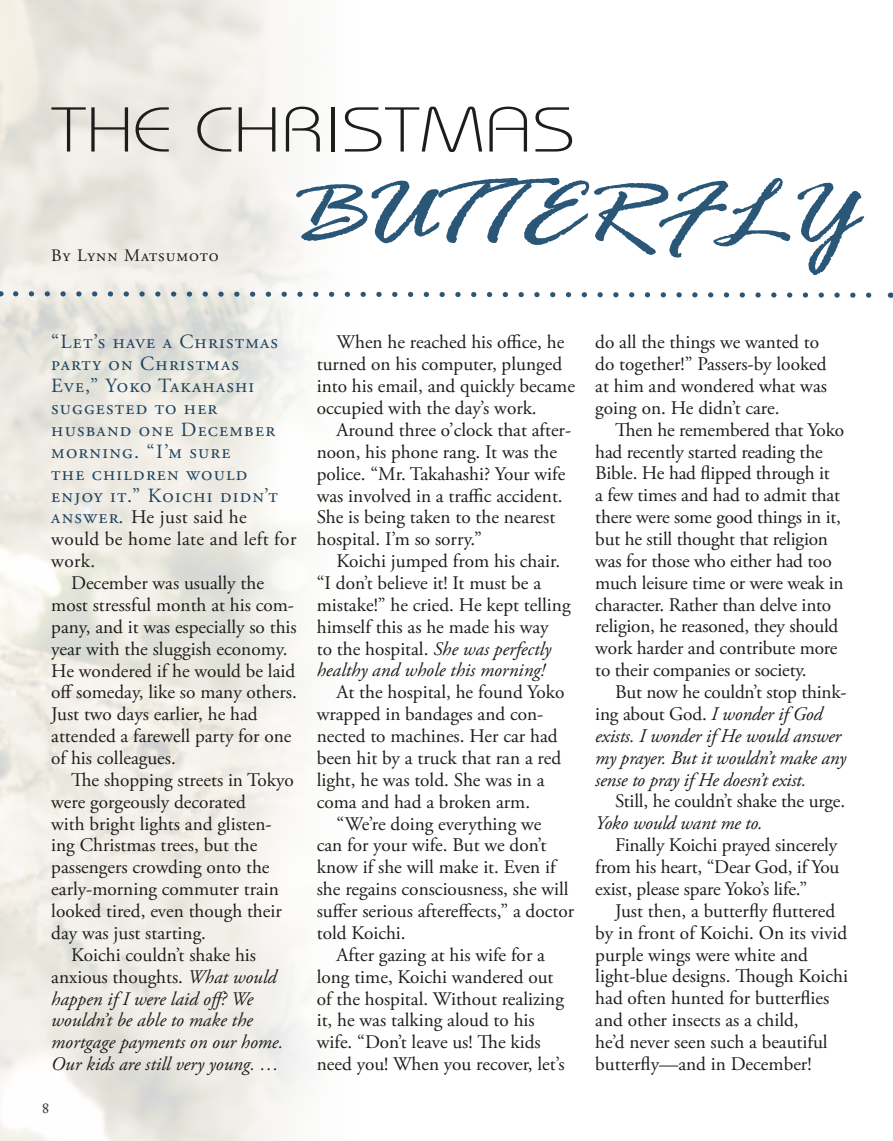
<style>
.page{position:relative;width:893px;height:1141px;background:#fff}
.page>*{position:absolute;margin:0;border:0;box-sizing:border-box;transform-origin:0 0}
.t1{font:95.73px "Rage Italic Plain";color:#2a5678;scale:1.24 1}
.t2{font:300 63.18px "Bauhaus";color:#1d1d1b;scale:1.24 1}
.t3{font:20.12px/21.9px "Adobe Garamond Pro";letter-spacing:.115em;color:#21445f}
.t4{font:19.25px/21.9px "Adobe Garamond Pro";color:#1d1d1b}
.t5{font:italic 19.25px/21.9px "Adobe Garamond Pro";letter-spacing:-.01em;color:#1d1d1b}
.t6{font:19.25px "Adobe Garamond Pro";letter-spacing:.02em;color:#1d1d1b}
.t7{font:17.5px "Adobe Garamond Pro";letter-spacing:.06em;color:#1d1d1b}
.t8{font:14px "Adobe Caslon Pro";color:#1d1d1b}
.s1{font-size:20.12px;color:#21445f}
.s2{font-style:italic}
.s3{font-style:normal}
</style>
<div class="page">
<img style="left:0;top:0;width:307px;height:1141px">
<svg style="left:10px;top:289px;width:881px;height:11px"></svg>
<h2 class="t2" style="left:51px;top:92px;width:424px">THE CHRISTMAS</h2>
<p class="t7" style="left:51px;top:245px;width:169px">By Lynn Matsumoto</p>
<h1 class="t1" style="left:297px;top:173px;width:448px">BUTTERFLY</h1>
<p class="t3" style="left:51px;top:332px;width:228px">“Let’s have a Christmas party on Christmas<br>Eve,” Yoko Takahashi suggested to her husband one December morning. “I’m sure<br>the children would enjoy it.” Koichi didn’t</p>
<p class="t6" style="left:51px;top:506px;width:197px"><span class="s1">answer.</span> He just said he</p>
<p class="t6" style="left:51px;top:528px;width:247px">would be home late and left for</p>
<p class="t4" style="left:51px;top:551px;width:45px">work.</p>
<p class="t4" style="left:71px;top:573px;width:194px">December was usually the</p>
<p class="t4" style="left:51px;top:595px;width:244px">most stressful month at his com-</p>
<p class="t4" style="left:51px;top:616px;width:247px">pany, and it was especially so this</p>
<p class="t4" style="left:51px;top:638px;width:238px">year with the sluggish economy.</p>
<p class="t4" style="left:51px;top:660px;width:245px">He wondered if he would be laid</p>
<p class="t4" style="left:51px;top:682px;width:247px">off someday, like so many others.</p>
<p class="t4" style="left:51px;top:704px;width:208px">Just two days earlier, he had</p>
<p class="t4" style="left:51px;top:726px;width:242px">attended a farewell party for one</p>
<p class="t4" style="left:51px;top:748px;width:126px">of his colleagues.</p>
<p class="t4" style="left:71px;top:769px;width:224px">The shopping streets in Tokyo</p>
<p class="t4" style="left:51px;top:791px;width:196px">were gorgeously decorated</p>
<p class="t4" style="left:51px;top:813px;width:222px">with bright lights and glisten-</p>
<p class="t4" style="left:51px;top:835px;width:208px">ing Christmas trees, but the</p>
<p class="t4" style="left:51px;top:857px;width:220px">passengers crowding onto the</p>
<p class="t4" style="left:51px;top:879px;width:229px">early-morning commuter train</p>
<p class="t4" style="left:51px;top:901px;width:232px">looked tired, even though their</p>
<p class="t4" style="left:51px;top:923px;width:156px">day was just starting.</p>
<p class="t4" style="left:71px;top:944px;width:186px">Koichi couldn’t shake his</p>
<p class="t4" style="left:51px;top:966px;width:227px">anxious thoughts. <span class="s2">What would</span></p>
<p class="t5" style="left:51px;top:988px;width:203px">happen if I were laid off? We</p>
<p class="t5" style="left:51px;top:1010px;width:203px">wouldn’t be able to make the</p>
<p class="t5" style="left:51px;top:1032px;width:234px">mortgage payments on our home.</p>
<p class="t5" style="left:51px;top:1054px;width:229px">Our kids are still very young. …</p>
<p class="t8" style="left:42px;top:1100px;width:8px">8</p>
<p class="t4" style="left:317px;top:332px;width:260px;text-indent:20px">When he reached his office, he turned on his computer, plunged into his email, and quickly became occupied with the day’s work.</p>
<p class="t4" style="left:317px;top:420px;width:256px;text-indent:20px">Around three o’clock that after&shy;noon, his phone rang. It was the police. “Mr. Takahashi? Your wife was involved in a traffic accident.<br>She is being taken to the nearest hospital. I’m so sorry.”</p>
<p class="t4" style="left:317px;top:551px;width:255px;text-indent:20px">Koichi jumped from his chair. “I don’t believe it! It must be a mistake!” he cried. He kept telling himself this as he made his way<br>to the hospital. <span class="s2">She was perfectly healthy and whole this morning!</span></p>
<p class="t4" style="left:317px;top:682px;width:249px;text-indent:20px">At the hospital, he found Yoko wrapped in bandages and con&shy;nected to machines. Her car had been hit by a truck that ran a red light, he was told. She was in a coma and had a broken arm.</p>
<p class="t4" style="left:337px;top:813px;width:206px">“We’re doing everything we</p>
<p class="t4" style="left:317px;top:835px;width:231px">can for your wife. But we don’t</p>
<p class="t4" style="left:317px;top:857px;width:240px">know if she will make it. Even if</p>
<p class="t4" style="left:317px;top:879px;width:253px">she regains consciousness, she will</p>
<p class="t4" style="left:317px;top:901px;width:259px">suffer serious aftereffects,” a doctor</p>
<p class="t4" style="left:317px;top:922px;width:90px">told Koichi.</p>
<p class="t4" style="left:337px;top:944px;width:210px">After gazing at his wife for a</p>
<p class="t4" style="left:317px;top:966px;width:238px">long time, Koichi wandered out</p>
<p class="t4" style="left:317px;top:988px;width:249px">of the hospital. Without realizing</p>
<p class="t4" style="left:317px;top:1010px;width:220px">it, he was talking aloud to his</p>
<p class="t4" style="left:317px;top:1032px;width:225px">wife. “Don’t leave us! The kids</p>
<p class="t4" style="left:317px;top:1054px;width:249px">need you! When you recover, let’s</p>
<p class="t4" style="left:595px;top:332px;width:233px">do all the things we wanted to do together!” Passers-by looked at him and wondered what was going on. He didn’t care.</p>
<p class="t4" style="left:595px;top:419px;width:250px;text-indent:20px">Then he remembered that Yoko had recently started reading the<br>Bible. He had flipped through it<br>a few times and had to admit that there were some good things in it, but he still thought that religion was for those who either had too much leisure time or were weak in character. Rather than delve into religion, he reasoned, they should work harder and contribute more to their companies or society.</p>
<p class="t5" style="left:595px;top:682px;width:253px;text-indent:20px"><span class="s3">But now he couldn’t stop think&shy;ing about God.</span> I wonder if God exists. I wonder if He would answer my prayer. But it wouldn’t make any sense to pray if He doesn’t exist.</p>
<p class="t4" style="left:615px;top:791px;width:232px">Still, he couldn’t shake the urge.</p>
<p class="t5" style="left:595px;top:813px;width:169px">Yoko would want me to.</p>
<p class="t4" style="left:595px;top:835px;width:246px;text-indent:20px">Finally Koichi prayed sincerely from his heart, “Dear God, if You exist, please spare Yoko’s life.”</p>
<p class="t4" style="left:595px;top:900px;width:254px;text-indent:20px">Just then, a butterfly fluttered by in front of Koichi. On its vivid purple wings were white and light-blue designs. Though Koichi had often hunted for butterflies and other insects as a child,<br>he’d never seen such a beautiful butterfly—and in December!</p>
</div>
